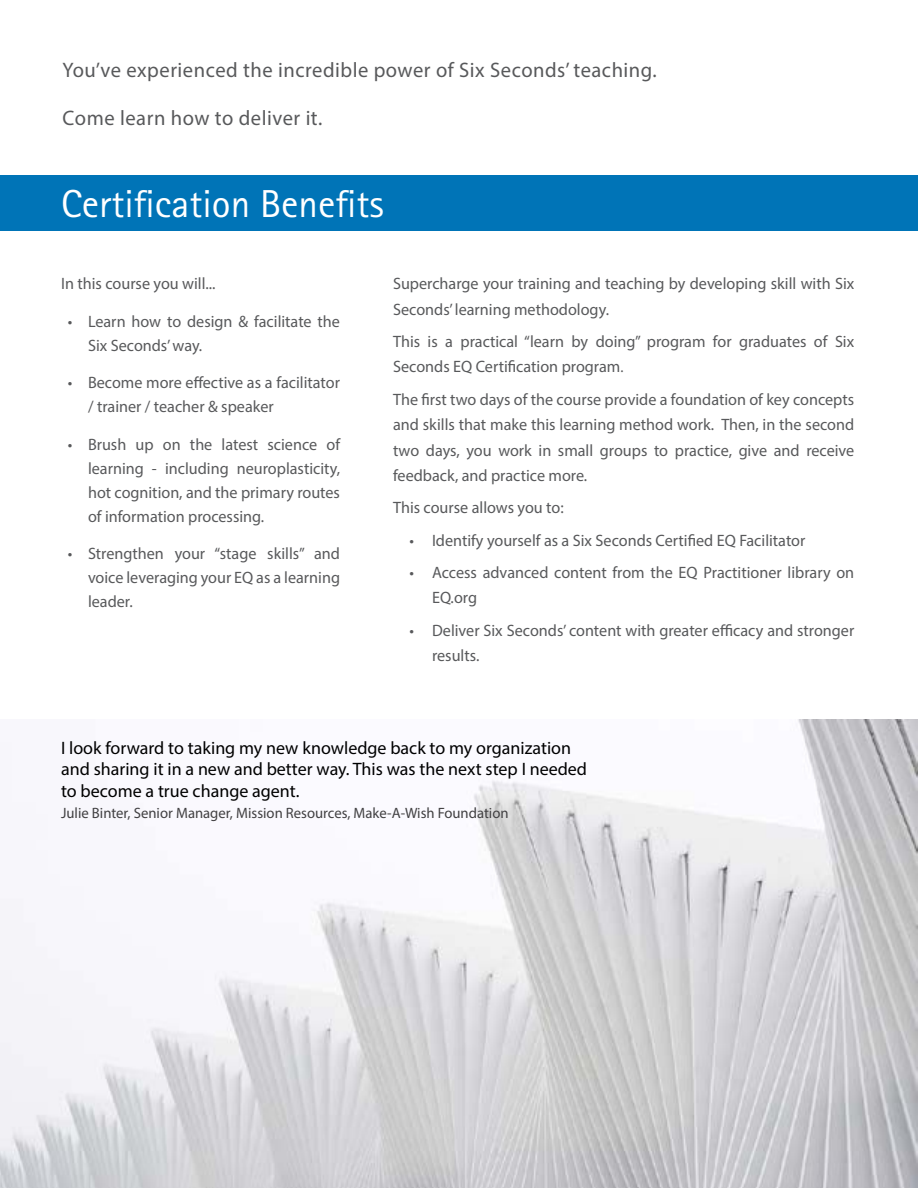
<style>
.page{position:relative;width:918px;height:1188px;background:#fff}
.page>*{position:absolute;margin:0;border:0;box-sizing:border-box;transform-origin:0 0}
.t1{font:39px "Rotis Sans Serif Std";color:#fff}
.t2{font:21px "Myriad Pro";letter-spacing:.025em;color:#58595b}
.t3{font:18px/21.6px "Myriad Pro";color:#000}
.t4{font:16.5px/24px "Myriad Pro";color:#58595b}
.t5{font:15px "Myriad Pro";color:#414042}
.s1{font-size:15px}
</style>
<div class="page">
<div style="left:0;top:176px;width:918px;height:55px;background:#0074b7"></div>
<img style="left:0;top:719px;width:918px;height:469px">
<p class="t2" style="left:63px;top:57px;width:596px">You’ve experienced the incredible power of Six Seconds’ teaching.</p>
<p class="t2" style="left:63px;top:105px;width:261px">Come learn how to deliver it.</p>
<h1 class="t1" style="left:61px;top:181px;width:324px">Certification Benefits</h1>
<p class="t4" style="left:61px;top:271px;width:156px">In this course you will...</p>
<p class="t4" style="left:88px;top:309px;width:254px;text-indent:-20px">• Learn how to design &amp; facilitate the<br>Six Seconds’ way.</p>
<p class="t4" style="left:88px;top:370px;width:254px;text-indent:-20px">• Become more effective as a facilitator / trainer / teacher &amp; speaker</p>
<p class="t4" style="left:88px;top:432px;width:254px;text-align:justify;text-indent:-20px">• Brush up on the latest science of learning - including neuroplasticity, hot cognition, and the primary routes of information processing.</p>
<p class="t4" style="left:88px;top:541px;width:254px;text-align:justify;text-indent:-20px">• Strengthen your “stage skills” and voice leveraging your EQ as a learning leader.</p>
<p class="t4" style="left:393px;top:271px;width:463px;line-height:25.5px">Supercharge your training and teaching by developing skill with Six<br>Seconds’ learning methodology.</p>
<p class="t4" style="left:393px;top:328px;width:463px;line-height:25.5px">This is a practical “learn by doing” program for graduates of Six<br>Seconds EQ Certification program<span class="s1">.</span></p>
<p class="t4" style="left:393px;top:386px;width:463px;line-height:25.5px;text-align:justify">The first two days of the course provide a foundation of key concepts and skills that make this learning method work. Then, in the second two days, you work in small groups to practice, give and receive feedback, and practice more.</p>
<p class="t4" style="left:393px;top:496px;width:172px">This course allows you to:</p>
<p class="t4" style="left:410px;top:528px;width:397px">• Identify yourself as a Six Seconds Certified EQ Facilitator</p>
<p class="t4" style="left:432px;top:559px;width:424px;line-height:25.5px;text-indent:-22px">• Access advanced content from the EQ Practitioner library on<br>EQ.org</p>
<p class="t4" style="left:432px;top:617px;width:424px;line-height:25.5px;text-indent:-22px">• Deliver Six Seconds’ content with greater efficacy and stronger results.</p>
<p class="t3" style="left:61px;top:736px;width:528px">I look forward to taking my new knowledge back to my organization and sharing it in a new and better way. This was the next step I needed to become a true change agent.</p>
<p class="t5" style="left:61px;top:804px;width:449px">Julie Binter, Senior Manager, Mission Resources, Make-A-Wish Foundation</p>
</div>
